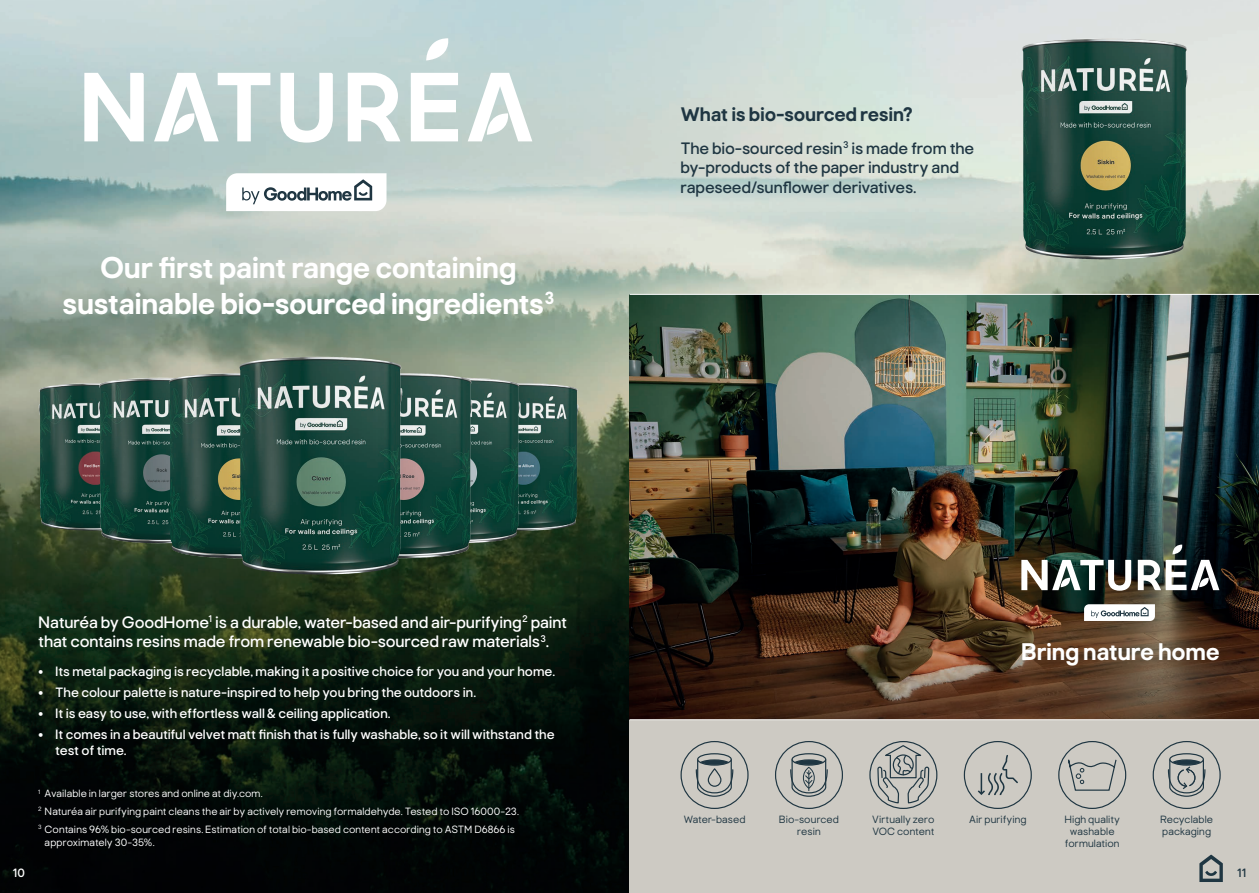
<style>
.page{position:relative;width:1259px;height:893px;background:#fff}
.page>*{position:absolute;margin:0;border:0;box-sizing:border-box;transform-origin:0 0}
.Product_heading{font:700 30px/36px "Good Home";letter-spacing:-.015em;color:#fff;text-align:center}
.Product_heading-2{font:700 24px "Good Home";letter-spacing:-.015em;color:#fff}
.Heading{font:700 19.5px "Good Home";letter-spacing:-.02em;color:#1f3642}
.Intro_copy{font:16.5px/19.5px "Good Home";letter-spacing:-.01em;color:#fff}
.Intro_copy-2{font:16.5px/19.5px "Good Home";letter-spacing:-.015em;color:#1f3642}
.t1{font:13.5px/16.5px "Good Home";letter-spacing:-.005em;color:#fff}
.Body_copy{font:12px "Good Home";color:#fff}
.Body_copy-2{font:12px "Good Home";color:#1f3642}
.Small_text{font:300 10.5px/13.5px "Good Home";letter-spacing:.005em;color:#fff}
.Colour_names{font:300 10.5px/12px "Good Home";letter-spacing:.01em;color:#1f3642;text-align:center}
</style>
<div class="page">
<img style="left:0;top:0;width:1259px;height:893px">
<svg style="left:226px;top:173px;width:160px;height:38px"></svg>
<svg style="left:84px;top:73px;width:60px;height:68px"></svg>
<svg style="left:280px;top:73px;width:53px;height:70px"></svg>
<svg style="left:411px;top:73px;width:47px;height:68px"></svg>
<svg style="left:426px;top:38px;width:26px;height:22px"></svg>
<svg style="left:468px;top:73px;width:64px;height:68px"></svg>
<svg style="left:154px;top:73px;width:116px;height:68px"></svg>
<svg style="left:348px;top:73px;width:52px;height:68px"></svg>
<img style="left:1021px;top:38px;width:166px;height:221px">
<div style="left:629px;top:720px;width:630px;height:173px;background:#cdcac3"></div>
<svg style="left:680px;top:741px;width:68px;height:68px"></svg>
<div style="left:708px;top:768px;width:13px;height:19px;border:1px solid #1f3642;border-radius:6px"></div>
<svg style="left:775px;top:741px;width:68px;height:68px"></svg>
<svg style="left:869px;top:741px;width:68px;height:68px"></svg>
<svg style="left:963px;top:741px;width:69px;height:68px"></svg>
<svg style="left:1058px;top:741px;width:68px;height:68px"></svg>
<svg style="left:1152px;top:741px;width:68px;height:68px"></svg>
<img style="left:629px;top:295px;width:630px;height:424px">
<hr style="left:629px;top:294px;width:630px;height:1px;background:#fff">
<hr style="left:629px;top:719px;width:630px;height:1px;background:#fff">
<img style="left:520px;top:383px;width:58px;height:148px">
<img style="left:472px;top:378px;width:48px;height:165px">
<img style="left:402px;top:373px;width:70px;height:185px">
<img style="left:39px;top:383px;width:60px;height:148px">
<img style="left:99px;top:378px;width:69px;height:165px">
<img style="left:168px;top:373px;width:70px;height:185px">
<img style="left:238px;top:357px;width:164px;height:218px">
<svg style="left:1084px;top:604px;width:71px;height:17px"></svg>
<svg style="left:1172px;top:545px;width:11px;height:9px"></svg>
<svg style="left:1021px;top:560px;width:110px;height:31px"></svg>
<svg style="left:1137px;top:560px;width:82px;height:30px"></svg>
<svg style="left:1199px;top:855px;width:23px;height:27px"></svg>
<p class="Product_heading" style="left:62px;top:250px;width:493px">Our first paint range containing sustainable bio-sourced ingredients<sup>3</sup></p>
<p class="Heading" style="left:680px;top:103px;width:234px">What is bio-sourced resin?</p>
<p class="Intro_copy-2" style="left:680px;top:138px;width:295px">The bio-sourced resin<sup>3</sup> is made from the by-products of the paper industry and rapeseed/sunflower derivatives.</p>
<p class="Intro_copy" style="left:38px;top:612px;width:530px">Naturéa by GoodHome<sup>1</sup> is a durable, water-based and air-purifying<sup>2</sup> paint that contains resins made from renewable bio-sourced raw materials<sup>3</sup>.</p>
<p class="t1" style="left:38px;top:664px;width:518px">• Its metal packaging is recyclable, making it a positive choice for you and your home.</p>
<p class="t1" style="left:38px;top:684px;width:439px">• The colour palette is nature-inspired to help you bring the outdoors in.</p>
<p class="t1" style="left:38px;top:705px;width:354px">• It is easy to use, with effortless wall &amp; ceiling application.</p>
<p class="t1" style="left:55px;top:726px;width:501px;text-indent:-17px">• It comes in a beautiful velvet matt finish that is fully washable, so it will withstand the test of time.</p>
<p class="Small_text" style="left:38px;top:787px;width:226px"><sup>1</sup> Available in larger stores and online at diy.com.</p>
<p class="Small_text" style="left:38px;top:805px;width:482px"><sup>2</sup> Naturéa air purifying paint cleans the air by actively removing formaldehyde. Tested to ISO 16000-23.</p>
<p class="Small_text" style="left:45px;top:822px;width:472px;text-indent:-6px"><sup>3</sup> Contains 96% bio-sourced resins. Estimation of total bio-based content according to ASTM D6866 is approximately 30-35%.</p>
<p class="Product_heading-2" style="left:1021px;top:638px;width:200px">Bring nature home</p>
<p class="Colour_names" style="left:683px;top:813px;width:63px">Water-based</p>
<p class="Colour_names" style="left:779px;top:813px;width:62px">Bio-sourced resin</p>
<p class="Colour_names" style="left:872px;top:813px;width:64px;text-align:left">Virtually zero<br>VOC content</p>
<p class="Colour_names" style="left:969px;top:813px;width:59px">Air purifying</p>
<p class="Colour_names" style="left:1064px;top:813px;width:57px">High quality washable formulation</p>
<p class="Colour_names" style="left:1160px;top:813px;width:55px;text-align:left">Recyclable packaging</p>
<p class="Body_copy" style="left:13px;top:865px;width:14px">10</p>
<p class="Body_copy-2" style="left:1237px;top:865px;width:10px">11</p>
</div>
